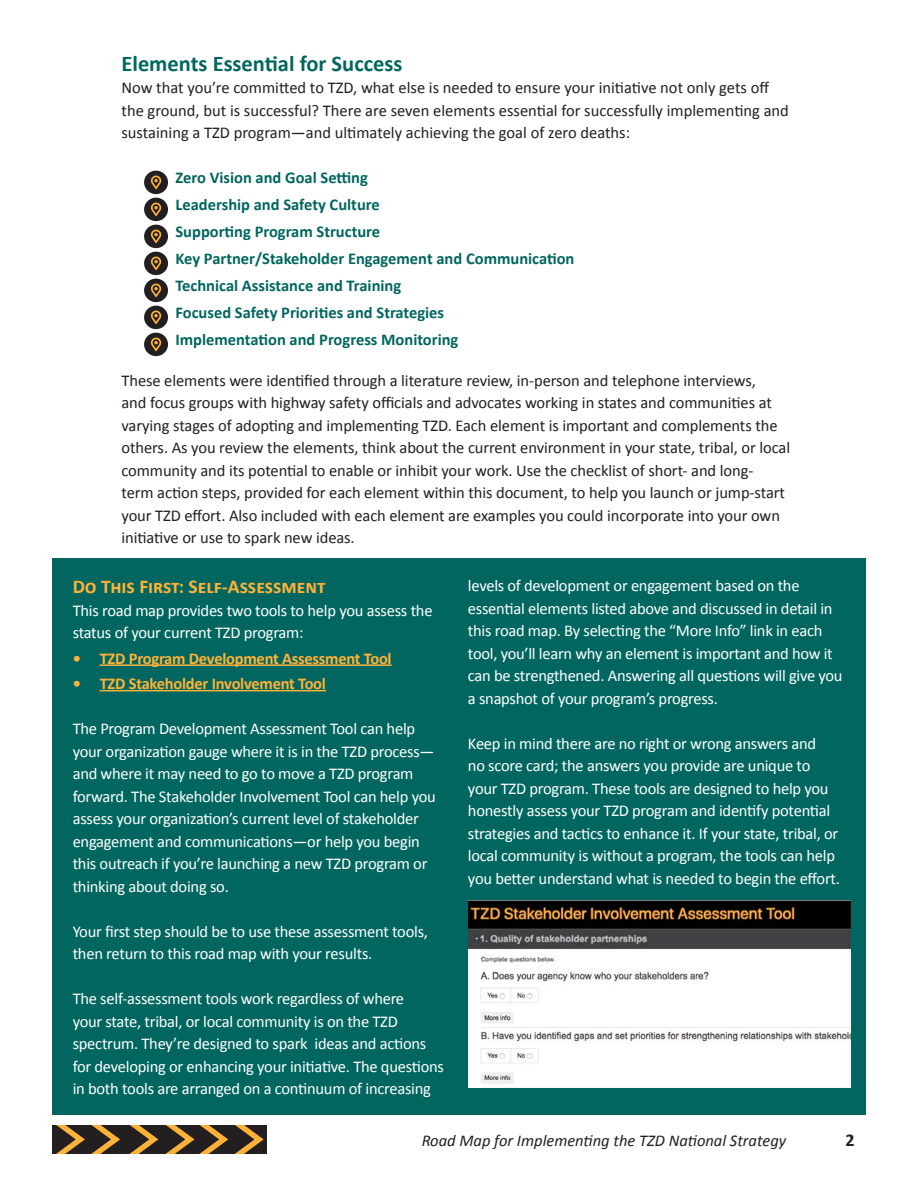
<style>
.page{position:relative;width:918px;height:1188px;background:#fff}
.page>*{position:absolute;margin:0;border:0;box-sizing:border-box;transform-origin:0 0}
.subhead{font:700 22.5px "Calibri";color:#00665f}
.Sidebar_Header{font:700 19.5px "Calibri";color:#ffb238}
.t1{font:700 18px "Calibri";color:#231f20}
.callout{font:16.5px/22.5px "Calibri";letter-spacing:-.015em;color:#fff}
.body{font:16.5px/22.5px "Calibri";letter-spacing:-.005em;color:#231f20}
.body_bullet_list{font:700 16.5px "Calibri";color:#00665f}
.t2{font:700 16.5px "Calibri";letter-spacing:-.015em;color:#ffb238}
.t3{font:italic 16.5px "Calibri";color:#231f20}
</style>
<div class="page">
<svg style="left:52px;top:1125px;width:215px;height:29px;background:#5a4426"></svg>
<div style="left:52px;top:558px;width:814px;height:557px;background:#00665f"></div>
<hr style="left:100px;top:664px;width:292px;height:2px;background:#ffb238">
<hr style="left:100px;top:690px;width:226px;height:1px;background:#ffb238">
<div style="left:144px;top:171px;width:24px;height:23px;background:#231f20;border-radius:50%"></div>
<svg style="left:151px;top:176px;width:11px;height:13px"></svg>
<div style="left:144px;top:198px;width:24px;height:23px;background:#231f20;border-radius:50%"></div>
<svg style="left:151px;top:203px;width:11px;height:13px"></svg>
<div style="left:144px;top:225px;width:24px;height:23px;background:#231f20;border-radius:50%"></div>
<svg style="left:151px;top:230px;width:11px;height:13px"></svg>
<div style="left:144px;top:252px;width:24px;height:23px;background:#231f20;border-radius:50%"></div>
<svg style="left:151px;top:257px;width:11px;height:13px"></svg>
<div style="left:144px;top:279px;width:24px;height:23px;background:#231f20;border-radius:50%"></div>
<svg style="left:151px;top:284px;width:11px;height:13px"></svg>
<div style="left:144px;top:306px;width:24px;height:23px;background:#231f20;border-radius:50%"></div>
<svg style="left:151px;top:311px;width:11px;height:13px"></svg>
<div style="left:144px;top:333px;width:24px;height:23px;background:#231f20;border-radius:50%"></div>
<svg style="left:151px;top:338px;width:11px;height:13px"></svg>
<img style="left:468px;top:901px;width:383px;height:186px">
<p class="subhead" style="left:122px;top:49px;width:282px">Elements Essential for Success</p>
<p class="body" style="left:122px;top:76px;width:669px">Now that you’re committed to TZD, what else is needed to ensure your initiative not only gets off the ground, but is successful? There are seven elements essential for successfully implementing and sustaining a TZD program—and ultimately achieving the goal of zero deaths:</p>
<p class="body_bullet_list" style="left:176px;top:167px;width:194px">Zero Vision and Goal Setting</p>
<p class="body_bullet_list" style="left:176px;top:194px;width:206px">Leadership and Safety Culture</p>
<p class="body_bullet_list" style="left:176px;top:221px;width:206px">Supporting Program Structure</p>
<p class="body_bullet_list" style="left:176px;top:248px;width:400px">Key Partner/Stakeholder Engagement and Communication</p>
<p class="body_bullet_list" style="left:176px;top:275px;width:227px">Technical Assistance and Training</p>
<p class="body_bullet_list" style="left:176px;top:302px;width:270px">Focused Safety Priorities and Strategies</p>
<p class="body_bullet_list" style="left:176px;top:329px;width:284px">Implementation and Progress Monitoring</p>
<p class="body" style="left:122px;top:368px;width:670px">These elements were identified through a literature review, in-person and telephone interviews,<br>and focus groups with highway safety officials and advocates working in states and communities at varying stages of adopting and implementing TZD. Each element is important and complements the others. As you review the elements, think about the current environment in your state, tribal, or local community and its potential to enable or inhibit your work. Use the checklist of short- and long-<br>term action steps, provided for each element within this document, to help you launch or jump-start your TZD effort. Also included with each element are examples you could incorporate into your own initiative or use to spark new ideas.</p>
<p class="Sidebar_Header" style="left:73px;top:574px;width:254px">Do This First: Self-Assessment</p>
<p class="callout" style="left:73px;top:598px;width:361px">This road map provides two tools to help you assess the status of your current TZD program:</p>
<p class="t2" style="left:73px;top:648px;width:321px">• TZD Program Development Assessment Tool</p>
<p class="t2" style="left:73px;top:673px;width:255px">• TZD Stakeholder Involvement Tool</p>
<p class="callout" style="left:73px;top:717px;width:365px">The Program Development Assessment Tool can help your organization gauge where it is in the TZD process— and where it may need to go to move a TZD program forward. The Stakeholder Involvement Tool can help you assess your organization’s current level of stakeholder engagement and communications—or help you begin this outreach if you’re launching a new TZD program or thinking about doing so.</p>
<p class="callout" style="left:73px;top:919px;width:357px">Your first step should be to use these assessment tools, then return to this road map with your results.</p>
<p class="callout" style="left:73px;top:987px;width:373px">The self-assessment tools work regardless of where<br>your state, tribal, or local community is on the TZD spectrum. They’re designed to spark ideas and actions for developing or enhancing your initiative. The questions in both tools are arranged on a continuum of increasing</p>
<p class="callout" style="left:468px;top:574px;width:376px">levels of development or engagement based on the essential elements listed above and discussed in detail in this road map. By selecting the “More Info” link in each tool, you’ll learn why an element is important and how it can be strengthened. Answering all questions will give you a snapshot of your program’s progress.</p>
<p class="callout" style="left:468px;top:731px;width:374px">Keep in mind there are no right or wrong answers and<br>no score card; the answers you provide are unique to your TZD program. These tools are designed to help you honestly assess your TZD program and identify potential strategies and tactics to enhance it. If your state, tribal, or local community is without a program, the tools can help you better understand what is needed to begin the effort.</p>
<p class="t3" style="left:422px;top:1129px;width:366px">Road Map for Implementing the TZD National Strategy</p>
<p class="t1" style="left:845px;top:1129px;width:11px">2</p>
</div>
